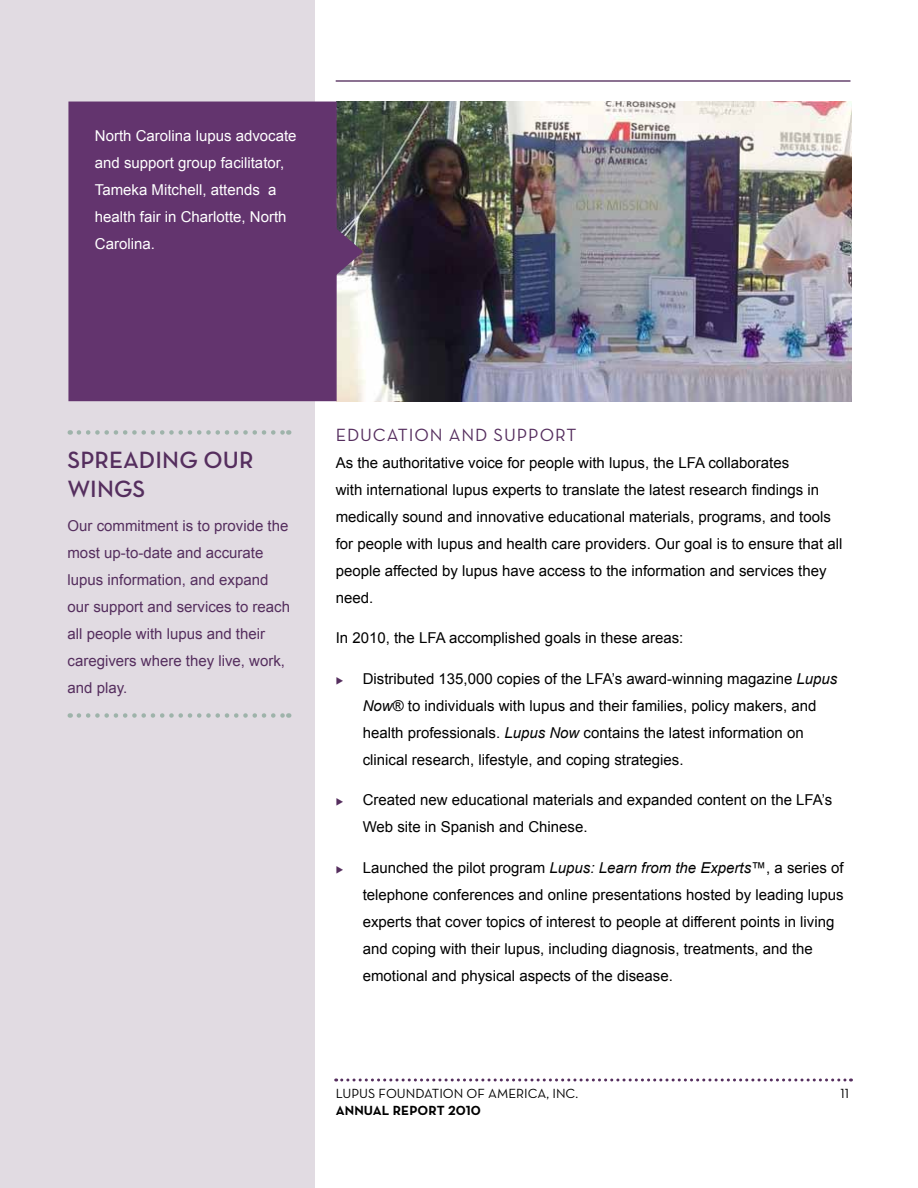
<style>
.page{position:relative;width:918px;height:1188px;background:#fff}
.page>*{position:absolute;margin:0;border:0;box-sizing:border-box;transform-origin:0 0}
.t1{font:24px/28.8px "Neutra Text Demi Alt";letter-spacing:.005em;color:#552e5e}
.t2{font:18px "Neutra Text Book Alt";letter-spacing:.05em;color:#552e5e}
.t3{font:15px/27px "Arial";color:#000}
.t4{font:15px/27px "Arial";color:#552e5e}
.t5{font:15px/27px "Arial";color:#fff}
.t6{font:13.5px "Neutra Text Book Alt";color:#000}
.t7{font:13.5px "Neutra Text Bold Alt";letter-spacing:.01em;color:#000}
.s1{color:#552e5e}
.s2{font-style:italic}
</style>
<div class="page">
<svg style="left:336px;top:1078px;width:516px;height:4px"></svg>
<hr style="left:336px;top:80px;width:515px;height:2px;background:#552e5e">
<div style="left:0;top:0;width:314px;height:1188px;background:#e1dbe2"></div>
<img style="left:337px;top:102px;width:514px;height:299px">
<div style="left:68px;top:102px;width:269px;height:299px;background:#63346e;border:2px solid #63346e"></div>
<svg style="left:334px;top:214px;width:30px;height:75px"></svg>
<svg style="left:79px;top:430px;width:210px;height:5px"></svg>
<svg style="left:79px;top:713px;width:210px;height:5px"></svg>
<p class="t5" style="left:95px;top:122px;width:203px">North Carolina lupus advocate and support group facilitator,<br>Tameka Mitchell, attends a health fair in Charlotte, North<br>Carolina.</p>
<h1 class="t1" style="left:68px;top:445px;width:188px">SPREADING OUR<br>WINGS</h1>
<p class="t4" style="left:68px;top:512px;width:224px">Our commitment is to provide the most up-to-date and accurate lupus information, and expand our support and services to reach all people with lupus and their caregivers where they live, work, and play.</p>
<p class="t2" style="left:336px;top:424px;width:242px">EDUCATION AND SUPPORT</p>
<p class="t3" style="left:336px;top:449px;width:508px">As the authoritative voice for people with lupus, the LFA collaborates<br>with international lupus experts to translate the latest research findings in medically sound and innovative educational materials, programs, and tools for people with lupus and health care providers. Our goal is to ensure that all people affected by lupus have access to the information and services they need.</p>
<p class="t3" style="left:336px;top:625px;width:349px">In 2010, the LFA accomplished goals in these areas:</p>
<p class="t3" style="left:363px;top:665px;width:476px;text-indent:-27px"><span class="s1">◆</span> Distributed 135,000 copies of the LFA’s award-winning magazine <span class="s2">Lupus Now</span>® to individuals with lupus and their families, policy makers, and health professionals. <span class="s2">Lupus Now</span> contains the latest information on clinical research, lifestyle, and coping strategies.</p>
<p class="t3" style="left:363px;top:787px;width:471px;text-indent:-27px"><span class="s1">◆</span> Created new educational materials and expanded content on the LFA’s<br>Web site in Spanish and Chinese.</p>
<p class="t3" style="left:363px;top:854px;width:483px;text-indent:-27px"><span class="s1">◆</span> Launched the pilot program <span class="s2">Lupus: Learn from the Experts</span>™, a series of telephone conferences and online presentations hosted by leading lupus experts that cover topics of interest to people at different points in living and coping with their lupus, including diagnosis, treatments, and the emotional and physical aspects of the disease.</p>
<p class="t6" style="left:336px;top:1086px;width:244px">LUPUS FOUNDATION OF AMERICA, I NC.</p>
<p class="t6" style="left:840px;top:1086px;width:10px">11</p>
<p class="t7" style="left:336px;top:1102px;width:147px">ANNUAL REPORT 2010</p>
</div>
